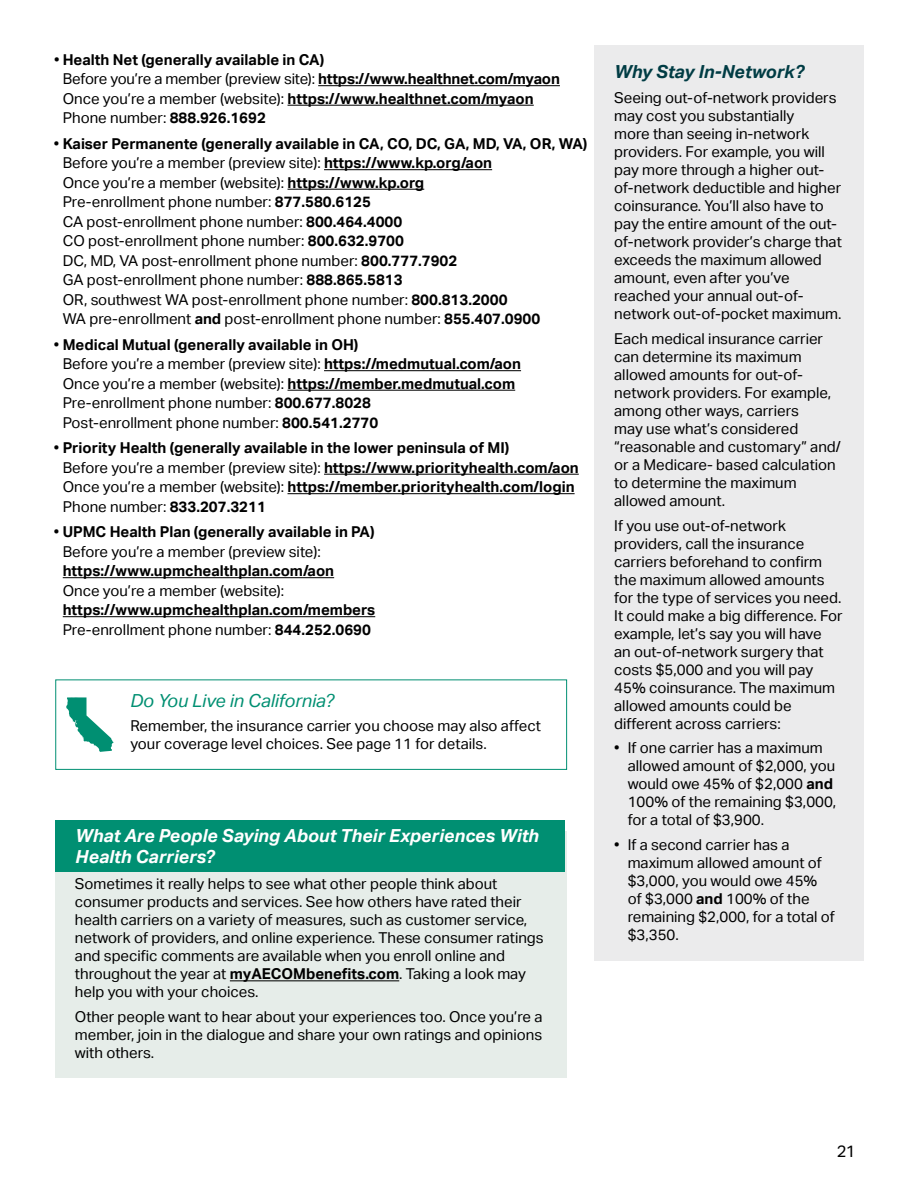
<style>
.page{position:relative;width:918px;height:1188px;background:#fff}
.page>*{position:absolute;margin:0;border:0;box-sizing:border-box;transform-origin:0 0}
.t1{font:italic 700 18px/21px "AECOM Sans";color:#fff}
.t2{font:italic 18px "AECOM Sans";color:#008f72}
.t3{font:italic 700 18px "AECOM Sans";color:#003c44}
.t4{font:16.5px "AECOM Sans";color:#000}
.t5{font:15px/18px "AECOM Sans";color:#000}
.t6{font:700 15px/19.5px "AECOM Sans";color:#000}
.s1{font-weight:400}
.s2{font-weight:700}
</style>
<div class="page">
<hr style="left:318px;top:85px;width:242px;height:1px;background:#000">
<hr style="left:288px;top:105px;width:246px;height:1px;background:#000">
<hr style="left:324px;top:169px;width:168px;height:1px;background:#000">
<hr style="left:288px;top:189px;width:136px;height:1px;background:#000">
<hr style="left:324px;top:370px;width:197px;height:1px;background:#000">
<hr style="left:288px;top:390px;width:227px;height:1px;background:#000">
<hr style="left:324px;top:474px;width:255px;height:1px;background:#000">
<hr style="left:288px;top:493px;width:287px;height:1px;background:#000">
<hr style="left:63px;top:577px;width:271px;height:1px;background:#000">
<hr style="left:63px;top:616px;width:312px;height:1px;background:#000">
<div style="left:55px;top:680px;width:512px;height:90px;border:1px solid #008f72"></div>
<svg style="left:66px;top:697px;width:48px;height:55px"></svg>
<div style="left:55px;top:832px;width:511px;height:246px;background:#e6ede9"></div>
<hr style="left:230px;top:980px;width:169px;height:1px;background:#000">
<div style="left:594px;top:45px;width:270px;height:915px;background:#ebebec"></div>
<div style="left:55px;top:820px;width:510px;height:52px;background:#008f72"></div>
<p class="t6" style="left:63px;top:50px;width:499px;text-indent:-9px"><span class="s1">•</span> Health Net (generally available in CA)<br><span class="s1">Before you’re a member (preview site):</span> https://www.healthnet.com/myaon <span class="s1">Once you’re a member (website):</span> https://www.healthnet.com/myaon <span class="s1">Phone number:</span> 888.926.1692</p>
<p class="t5" style="left:63px;top:134px;width:526px;line-height:19.5px;text-indent:-9px">• <span class="s2">Kaiser Permanente (generally available in CA, CO, DC, GA, MD, VA, OR, WA)<br></span>Before you’re a member (preview site): <span class="s2">https://www.kp.org/aon<br></span>Once you’re a member (website): <span class="s2">https://www.kp.org<br></span>Pre-enrollment phone number: <span class="s2">877.580.6125<br></span>CA post-enrollment phone number: <span class="s2">800.464.4000<br></span>CO post-enrollment phone number: <span class="s2">800.632.9700<br></span>DC, MD, VA post-enrollment phone number: <span class="s2">800.777.7902<br></span>GA post-enrollment phone number: <span class="s2">888.865.5813<br></span>OR, southwest WA post-enrollment phone number: <span class="s2">800.813.2000<br></span>WA pre-enrollment <span class="s2">and</span> post-enrollment phone number: <span class="s2">855.407.0900</span></p>
<p class="t5" style="left:63px;top:335px;width:460px;line-height:19.5px;text-indent:-9px">• <span class="s2">Medical Mutual (generally available in OH)<br></span>Before you’re a member (preview site): <span class="s2">https://medmutual.com/aon </span>Once you’re a member (website): <span class="s2">https://member.medmutual.com </span>Pre-enrollment phone number: <span class="s2">800.677.8028<br></span>Post-enrollment phone number: <span class="s2">800.541.2770</span></p>
<p class="t6" style="left:63px;top:438px;width:518px;text-indent:-9px"><span class="s1">•</span> Priority Health (generally available in the lower peninsula of MI)<br><span class="s1">Before you’re a member (preview site):</span> https://www.priorityhealth.com/aon <span class="s1">Once you’re a member (website):</span> https://member.priorityhealth.com/login <span class="s1">Phone number:</span> 833.207.3211</p>
<p class="t6" style="left:63px;top:522px;width:313px;text-indent:-9px"><span class="s1">•</span> UPMC Health Plan (generally available in PA)<br><span class="s1">Before you’re a member (preview site):</span></p>
<p class="t6" style="left:63px;top:561px;width:273px">https://www.upmchealthplan.com/aon</p>
<p class="t5" style="left:63px;top:582px;width:223px">Once you’re a member (website):</p>
<p class="t6" style="left:63px;top:600px;width:314px">https://www.upmchealthplan.com/members<br><span class="s1">Pre-enrollment phone number:</span> 844.252.0690</p>
<p class="t2" style="left:130px;top:690px;width:205px">Do You Live in California?</p>
<p class="t5" style="left:130px;top:717px;width:412px">Remember, the insurance carrier you choose may also affect your coverage level choices. See page 11 for details.</p>
<p class="t1" style="left:75px;top:825px;width:465px">What Are People Saying About Their Experiences With<br>Health Carriers?</p>
<p class="t5" style="left:75px;top:875px;width:470px">Sometimes it really helps to see what other people think about consumer products and services. See how others have rated their health carriers on a variety of measures, such as customer service, network of providers, and online experience. These consumer ratings and specific comments are available when you enroll online and throughout the year at <span class="s2">myAECOMbenefits.com</span>. Taking a look may help you with your choices.</p>
<p class="t5" style="left:75px;top:1008px;width:469px;text-align:justify">Other people want to hear about your experiences too. Once you’re a member, join in the dialogue and share your own ratings and opinions with others.</p>
<p class="t3" style="left:614px;top:62px;width:191px">Why Stay In-Network?</p>
<p class="t5" style="left:614px;top:89px;width:229px">Seeing out-of-network providers may cost you substantially<br>more than seeing in-network providers. For example, you will pay more through a higher out&shy;of-network deductible and higher coinsurance. You’ll also have to pay the entire amount of the out&shy;of-network provider’s charge that exceeds the maximum allowed amount, even after you’ve reached your annual out-of&shy;network out-of-pocket maximum.</p>
<p class="t5" style="left:614px;top:330px;width:228px">Each medical insurance carrier can determine its maximum allowed amounts for out-of&shy;network providers. For example, among other ways, carriers<br>may use what’s considered “reasonable and customary” and/ or a Medicare- based calculation to determine the maximum allowed amount.</p>
<p class="t5" style="left:614px;top:517px;width:230px">If you use out-of-network providers, call the insurance carriers beforehand to confirm the maximum allowed amounts for the type of services you need.<br>It could make a big difference. For example, let’s say you will have<br>an out-of-network surgery that costs $5,000 and you will pay<br>45% coinsurance. The maximum allowed amounts could be different across carriers:</p>
<p class="t5" style="left:628px;top:739px;width:210px;text-indent:-14px">• If one carrier has a maximum allowed amount of $2,000, you would owe 45% of $2,000 <span class="s2">and<br></span>100% of the remaining $3,000, for a total of $3,900.</p>
<p class="t5" style="left:628px;top:836px;width:209px;text-indent:-14px">• If a second carrier has a maximum allowed amount of $3,000, you would owe 45% of $3,000 <span class="s2">and</span> 100% of the remaining $2,000, for a total of $3,350.</p>
<p class="t4" style="left:836px;top:1141px;width:21px">21</p>
</div>
